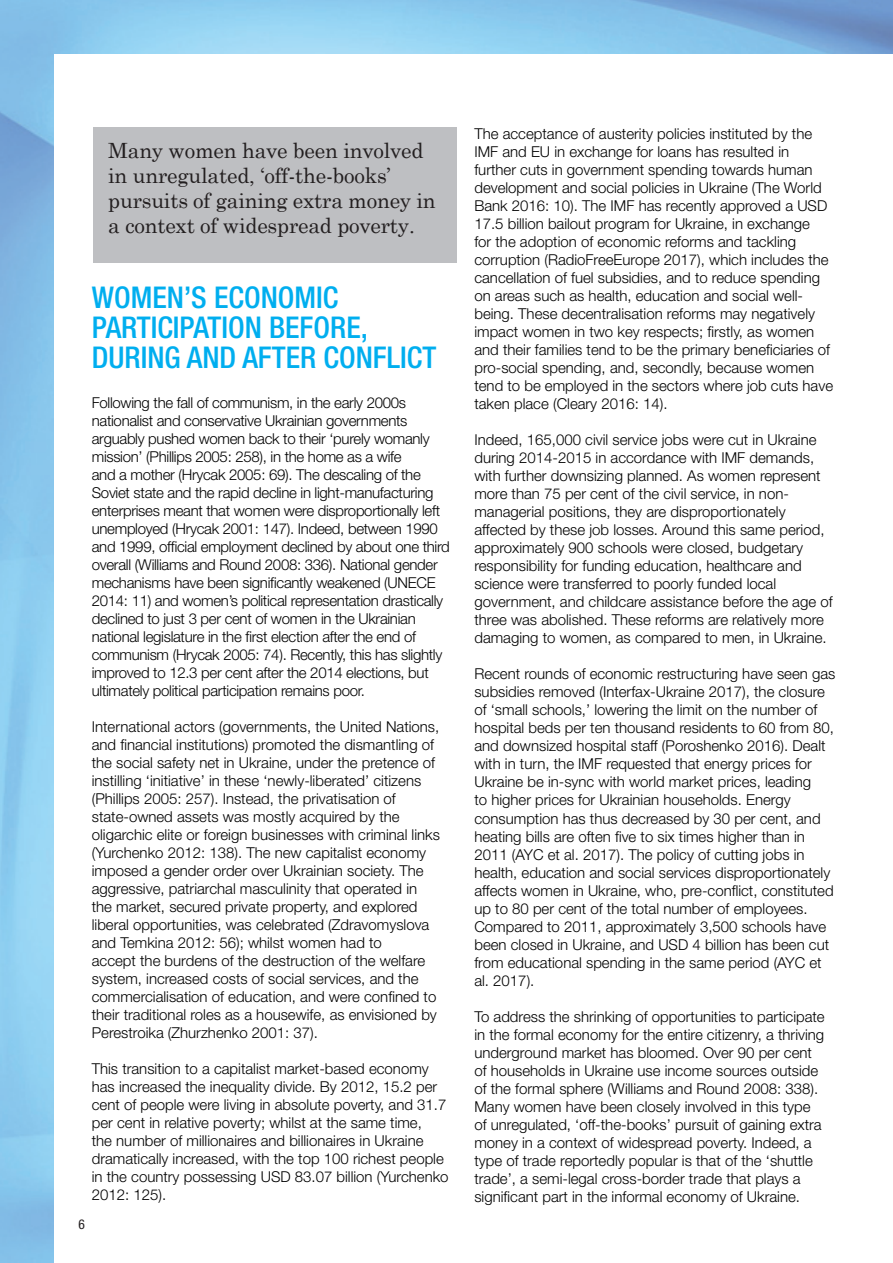
<style>
.page{position:relative;width:893px;height:1263px;background:#fff}
.page>*{position:absolute;margin:0;border:0;box-sizing:border-box;transform-origin:0 0}
.t1{font:500 condensed 30px/30px "Helvetica Neue";color:#00aeef}
.t2{font:21px/25.2px "Century Schoolbook";letter-spacing:-.01em;color:#231f20}
.t3{font:300 15px/18px "Helvetica Neue";color:#000}
.t4{font:300 15px/18px "Helvetica Neue";letter-spacing:-.02em;color:#000}
.t5{font:condensed 13.5px "Helvetica Neue";color:#231f20}
</style>
<div class="page">
<img style="left:0;top:0;width:893px;height:1263px">
<div style="left:54px;top:54px;width:839px;height:1209px;background:#fff"></div>
<div style="left:93px;top:128px;width:363px;height:135px;background:#bebfc2"></div>
<h2 class="t2" style="left:108px;top:137px;width:329px">Many women have been involved in unregulated, ‘off-the-books’ pursuits of gaining extra money in a context of widespread poverty.</h2>
<h1 class="t1" style="left:92px;top:282px;width:346px">WOMEN’S ECONOMIC<br>PARTICIPATION BEFORE,<br>DURING AND AFTER CONFLICT</h1>
<p class="t4" style="left:92px;top:393px;width:360px">Following the fall of communism, in the early 2000s nationalist and conservative Ukrainian governments arguably pushed women back to their ‘purely womanly mission’ (Phillips 2005: 258), in the home as a wife<br>and a mother (Hrycak 2005: 69). The descaling of the Soviet state and the rapid decline in light-manufacturing enterprises meant that women were disproportionally left unemployed (Hrycak 2001: 147). Indeed, between 1990 and 1999, official employment declined by about one third overall (Williams and Round 2008: 336). National gender mechanisms have been significantly weakened (UNECE 2014: 11) and women’s political representation drastically declined to just 3 per cent of women in the Ukrainian national legislature in the first election after the end of communism (Hrycak 2005: 74). Recently, this has slightly improved to 12.3 per cent after the 2014 elections, but ultimately political participation remains poor.</p>
<p class="t3" style="left:92px;top:717px;width:350px">International actors (governments, the United Nations, and financial institutions) promoted the dismantling of the social safety net in Ukraine, under the pretence of instilling ‘initiative’ in these ‘newly-liberated’ citizens (Phillips 2005: 257). Instead, the privatisation of state-owned assets was mostly acquired by the oligarchic elite or foreign businesses with criminal links (Yurchenko 2012: 138). The new capitalist economy imposed a gender order over Ukrainian society. The aggressive, patriarchal masculinity that operated in the market, secured private property, and explored liberal opportunities, was celebrated (Zdravomyslova and Temkina 2012: 56); whilst women had to<br>accept the burdens of the destruction of the welfare system, increased costs of social services, and the commercialisation of education, and were confined to their traditional roles as a housewife, as envisioned by Perestroika (Zhurzhenko 2001: 37).</p>
<p class="t3" style="left:92px;top:1059px;width:358px">This transition to a capitalist market-based economy has increased the inequality divide. By 2012, 15.2 per cent of people were living in absolute poverty, and 31.7 per cent in relative poverty; whilst at the same time,<br>the number of millionaires and billionaires in Ukraine dramatically increased, with the top 100 richest people in the country possessing USD 83.07 billion (Yurchenko 2012: 125).</p>
<p class="t5" style="left:79px;top:1216px;width:8px">6</p>
<p class="t3" style="left:474px;top:125px;width:360px">The acceptance of austerity policies instituted by the IMF and EU in exchange for loans has resulted in further cuts in government spending towards human development and social policies in Ukraine (The World Bank 2016: 10). The IMF has recently approved a USD 17.5 billion bailout program for Ukraine, in exchange<br>for the adoption of economic reforms and tackling corruption (RadioFreeEurope 2017), which includes the cancellation of fuel subsidies, and to reduce spending on areas such as health, education and social well&shy;being. These decentralisation reforms may negatively impact women in two key respects; firstly, as women and their families tend to be the primary beneficiaries of pro-social spending, and, secondly, because women tend to be employed in the sectors where job cuts have taken place (Cleary 2016: 14).</p>
<p class="t3" style="left:474px;top:431px;width:360px">Indeed, 165,000 civil service jobs were cut in Ukraine during 2014-2015 in accordance with IMF demands, with further downsizing planned. As women represent more than 75 per cent of the civil service, in non&shy;managerial positions, they are disproportionately affected by these job losses. Around this same period, approximately 900 schools were closed, budgetary responsibility for funding education, healthcare and science were transferred to poorly funded local government, and childcare assistance before the age of three was abolished. These reforms are relatively more damaging to women, as compared to men, in Ukraine.</p>
<p class="t3" style="left:474px;top:665px;width:362px">Recent rounds of economic restructuring have seen gas subsidies removed (Interfax-Ukraine 2017), the closure of ‘small schools,’ lowering the limit on the number of hospital beds per ten thousand residents to 60 from 80, and downsized hospital staff (Poroshenko 2016). Dealt with in turn, the IMF requested that energy prices for Ukraine be in-sync with world market prices, leading<br>to higher prices for Ukrainian households. Energy consumption has thus decreased by 30 per cent, and heating bills are often five to six times higher than in 2011 (AYC et al. 2017). The policy of cutting jobs in health, education and social services disproportionately affects women in Ukraine, who, pre-conflict, constituted up to 80 per cent of the total number of employees.<br>Compared to 2011, approximately 3,500 schools have been closed in Ukraine, and USD 4 billion has been cut from educational spending in the same period (AYC et al. 2017).</p>
<p class="t3" style="left:474px;top:1007px;width:352px">To address the shrinking of opportunities to participate in the formal economy for the entire citizenry, a thriving underground market has bloomed. Over 90 per cent of households in Ukraine use income sources outside of the formal sphere (Williams and Round 2008: 338).<br>Many women have been closely involved in this type of unregulated, ‘off-the-books’ pursuit of gaining extra money in a context of widespread poverty. Indeed, a type of trade reportedly popular is that of the ‘shuttle trade’, a semi-legal cross-border trade that plays a significant part in the informal economy of Ukraine.</p>
</div>
